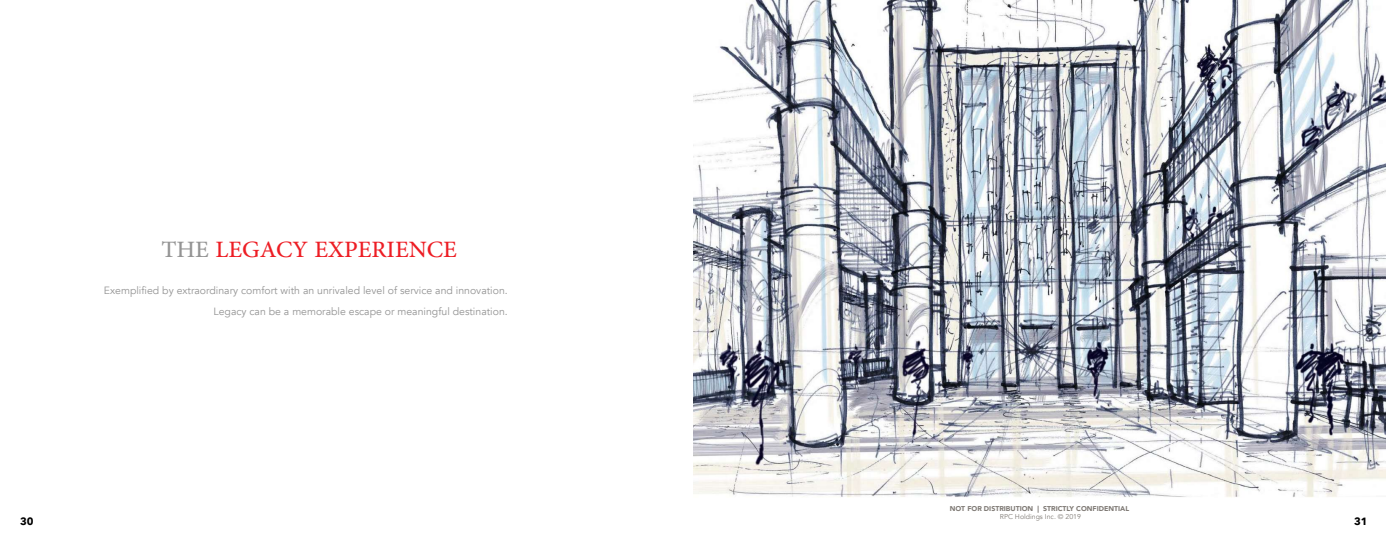
<style>
.page{position:relative;width:1386px;height:536px;background:#fff}
.page>*{position:absolute;margin:0;border:0;box-sizing:border-box;transform-origin:0 0}
.t1{font:32.81px "Adobe Arabic";color:#ed1d24}
.t2{font:10.5px/21px "Avenir";color:#949494;text-align:right}
.t3{font:700 10.5px "Avenir Next";color:#000}
.t4{font:900 7px "Avenir";color:#7f7a75}
.t5{font:7px "Avenir";color:#7f7a75}
.s1{color:#949494}
</style>
<div class="page">
<img style="left:693px;top:0;width:693px;height:497px">
<h1 class="t1" style="left:161px;top:226px;width:297px"><span class="s1">THE</span> LEGACY EXPERIENCE</h1>
<p class="t2" style="left:104px;top:280px;width:405px">Exemplified by extraordinary comfort with an unrivaled level of service and innovation.<br>Legacy can be a memorable escape or meaningful destination.</p>
<p class="t4" style="left:950px;top:502px;width:181px">NOT FOR DISTRIBUTION | STRICTLY CONFIDENTIAL</p>
<p class="t5" style="left:1000px;top:512px;width:83px">RPC Holdings Inc. © 2019</p>
<p class="t3" style="left:20px;top:512px;width:15px">30</p>
<p class="t3" style="left:1354px;top:512px;width:15px">31</p>
</div>
